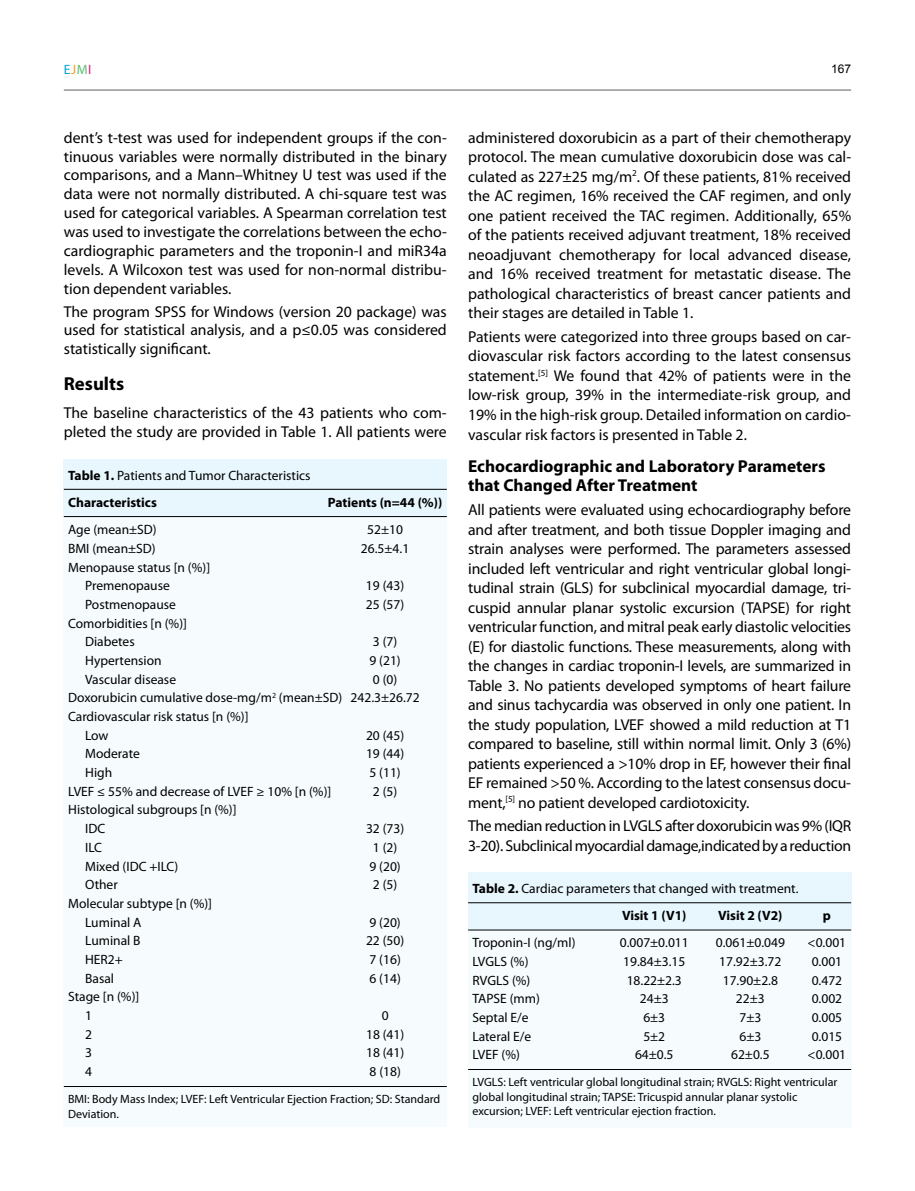
<style>
.page{position:relative;width:915px;height:1191px;background:#fff}
.page>*{position:absolute;margin:0;border:0;box-sizing:border-box;transform-origin:0 0}
.t1{font:700 18.75px "Myriad Pro";color:#000}
.t2{font:700 17.25px/19.5px "Myriad Pro";color:#000}
.t3{font:15.75px/19.5px "Myriad Pro";color:#000;text-align:justify}
.t4{font:15.75px/19.5px "Myriad Pro";letter-spacing:-.02em;color:#000}
.t5{font:13.5px/18.8px "Myriad Pro";color:#000}
.t6{font:700 13.5px "Myriad Pro";color:#000}
.t7{font:13.5px "Myriad Pro";color:#00a3d3}
.t8{font:12px/14.4px "Myriad Pro";color:#000}
.t9{font:12px "Arial";color:#000}
.s1{color:#f8991f}
.s2{color:#5ebd72}
.s3{color:#eb138b}
.s4{font-weight:700}
</style>
<div class="page">
<hr style="left:64px;top:89px;width:786px;height:2px;background:#939598">
<div style="left:64px;top:459px;width:382px;height:668px;background:#f6fbfe"></div>
<div style="left:64px;top:459px;width:382px;height:57px;background:#e8f6fd"></div>
<hr style="left:64px;top:489px;width:382px;height:1px;background:#000">
<hr style="left:64px;top:516px;width:382px;height:1px;background:#000">
<hr style="left:64px;top:1086px;width:382px;height:1px;background:#000">
<div style="left:468px;top:873px;width:382px;height:254px;background:#f6fbfe"></div>
<div style="left:468px;top:873px;width:382px;height:57px;background:#e8f6fd"></div>
<hr style="left:468px;top:902px;width:382px;height:1px;background:#000">
<hr style="left:468px;top:929px;width:382px;height:1px;background:#000">
<hr style="left:468px;top:1069px;width:382px;height:1px;background:#000">
<p class="t7" style="left:64px;top:61px;width:29px">E<span class="s1">J</span><span class="s2">M</span><span class="s3">I</span></p>
<p class="t9" style="left:830px;top:60px;width:22px">167</p>
<p class="t3" style="left:64px;top:128px;width:384px;line-height:18.9px">dent’s t-test was used for independent groups if the con&shy;tinuous variables were normally distributed in the binary comparisons, and a Mann–Whitney U test was used if the data were not normally distributed. A chi-square test was used for categorical variables. A Spearman correlation test was used to investigate the correlations between the echo&shy;cardiographic parameters and the troponin-I and miR34a levels. A Wilcoxon test was used for non-normal distribu&shy;tion dependent variables.</p>
<p class="t3" style="left:64px;top:302px;width:384px;line-height:18.9px">The program SPSS for Windows (version 20 package) was used for statistical analysis, and a p≤0.05 was considered statistically significant.</p>
<p class="t1" style="left:64px;top:371px;width:62px">Results</p>
<p class="t3" style="left:64px;top:402px;width:384px">The baseline characteristics of the 43 patients who com&shy;pleted the study are provided in Table 1. All patients were</p>
<p class="t5" style="left:68px;top:461px;width:244px;line-height:27.2px"><span class="s4">Table 1.</span> Patients and Tumor Characteristics<br><span class="s4">Characteristics</span></p>
<p class="t6" style="left:328px;top:493px;width:116px">Patients (n=44 (%))</p>
<p class="t5" style="left:68px;top:520px;width:90px">Age (mean±SD)</p>
<p class="t5" style="left:367px;top:520px;width:37px">52±10</p>
<p class="t5" style="left:68px;top:538px;width:89px">BMI (mean±SD)</p>
<p class="t5" style="left:361px;top:538px;width:50px">26.5±4.1</p>
<p class="t5" style="left:85px;top:557px;width:126px;text-indent:-17px">Menopause status [n (%)]<br>Premenopause</p>
<p class="t5" style="left:366px;top:576px;width:40px">19 (43)</p>
<p class="t5" style="left:85px;top:595px;width:92px">Postmenopause</p>
<p class="t5" style="left:366px;top:595px;width:40px">25 (57)</p>
<p class="t5" style="left:85px;top:613px;width:103px;text-indent:-17px">Comorbidities [n (%)]<br>Diabetes</p>
<p class="t5" style="left:373px;top:632px;width:26px">3 (7)</p>
<p class="t5" style="left:85px;top:651px;width:78px">Hypertension</p>
<p class="t5" style="left:369px;top:651px;width:33px">9 (21)</p>
<p class="t5" style="left:85px;top:669px;width:92px">Vascular disease</p>
<p class="t5" style="left:373px;top:669px;width:26px">0 (0)</p>
<p class="t5" style="left:68px;top:688px;width:353px">Doxorubicin cumulative dose-mg/m<sup>2</sup> (mean±SD) 242.3±26.72</p>
<p class="t5" style="left:68px;top:707px;width:182px">Cardiovascular risk status [n (%)]</p>
<p class="t5" style="left:85px;top:725px;width:25px">Low</p>
<p class="t5" style="left:366px;top:725px;width:40px">20 (45)</p>
<p class="t5" style="left:85px;top:744px;width:56px">Moderate</p>
<p class="t5" style="left:366px;top:744px;width:40px">19 (44)</p>
<p class="t5" style="left:85px;top:763px;width:29px">High</p>
<p class="t5" style="left:369px;top:763px;width:33px">5 (11)</p>
<p class="t5" style="left:68px;top:781px;width:265px">LVEF ≤ 55% and decrease of LVEF ≥ 10% [n (%)]</p>
<p class="t5" style="left:373px;top:781px;width:26px">2 (5)</p>
<p class="t5" style="left:85px;top:800px;width:153px;text-indent:-17px">Histological subgroups [n (%)]<br>IDC</p>
<p class="t5" style="left:366px;top:819px;width:40px">32 (73)</p>
<p class="t5" style="left:85px;top:837px;width:18px">ILC</p>
<p class="t5" style="left:373px;top:837px;width:26px">1 (2)</p>
<p class="t5" style="left:85px;top:856px;width:95px">Mixed (IDC +ILC)</p>
<p class="t5" style="left:369px;top:856px;width:33px">9 (20)</p>
<p class="t5" style="left:85px;top:875px;width:34px">Other</p>
<p class="t5" style="left:373px;top:875px;width:26px">2 (5)</p>
<p class="t5" style="left:85px;top:893px;width:128px;text-indent:-17px">Molecular subtype [n (%)]<br>Luminal A</p>
<p class="t5" style="left:369px;top:912px;width:33px">9 (20)</p>
<p class="t5" style="left:85px;top:931px;width:57px">Luminal B</p>
<p class="t5" style="left:366px;top:931px;width:40px">22 (50)</p>
<p class="t5" style="left:85px;top:950px;width:39px">HER2+</p>
<p class="t5" style="left:369px;top:950px;width:33px">7 (16)</p>
<p class="t5" style="left:85px;top:968px;width:30px">Basal</p>
<p class="t5" style="left:369px;top:968px;width:33px">6 (14)</p>
<p class="t5" style="left:85px;top:987px;width:56px;text-indent:-17px">Stage [n (%)]<br>1</p>
<p class="t5" style="left:381px;top:1006px;width:8px">0</p>
<p class="t5" style="left:85px;top:1024px;width:8px">2</p>
<p class="t5" style="left:366px;top:1024px;width:40px">18 (41)</p>
<p class="t5" style="left:85px;top:1043px;width:8px">3</p>
<p class="t5" style="left:366px;top:1043px;width:40px">18 (41)</p>
<p class="t5" style="left:85px;top:1062px;width:8px">4</p>
<p class="t5" style="left:369px;top:1062px;width:33px">8 (18)</p>
<p class="t8" style="left:68px;top:1091px;width:373px">BMI: Body Mass Index; LVEF: Left Ventricular Ejection Fraction; SD: Standard<br>Deviation.</p>
<p class="t3" style="left:468px;top:127px;width:384px">administered doxorubicin as a part of their chemotherapy protocol. The mean cumulative doxorubicin dose was cal&shy;culated as 227±25 mg/m<sup>2</sup>. Of these patients, 81% received the AC regimen, 16% received the CAF regimen, and only one patient received the TAC regimen. Additionally, 65% of the patients received adjuvant treatment, 18% received neoadjuvant chemotherapy for local advanced disease, and 16% received treatment for metastatic disease. The pathological characteristics of breast cancer patients and their stages are detailed in Table 1.</p>
<p class="t3" style="left:468px;top:327px;width:384px">Patients were categorized into three groups based on car&shy;diovascular risk factors according to the latest consensus statement.<sup>[5]</sup> We found that 42% of patients were in the low-risk group, 39% in the intermediate-risk group, and 19% in the high-risk group. Detailed information on cardio&shy;vascular risk factors is presented in Table 2.</p>
<p class="t2" style="left:468px;top:455px;width:359px">Echocardiographic and Laboratory Parameters that Changed After Treatment</p>
<p class="t3" style="left:468px;top:500px;width:384px">All patients were evaluated using echocardiography before and after treatment, and both tissue Doppler imaging and strain analyses were performed. The parameters assessed included left ventricular and right ventricular global longi&shy;tudinal strain (GLS) for subclinical myocardial damage, tri&shy;cuspid annular planar systolic excursion (TAPSE) for right ventricular function, and mitral peak early diastolic velocities (E) for diastolic functions. These measurements, along with the changes in cardiac troponin-I levels, are summarized in Table 3. No patients developed symptoms of heart failure and sinus tachycardia was observed in only one patient. In the study population, LVEF showed a mild reduction at T1 compared to baseline, still within normal limit. Only 3 (6%) patients experienced a &gt;10% drop in EF, however their final EF remained &gt;50 %. According to the latest consensus docu&shy;ment,<sup>[5]</sup> no patient developed cardiotoxicity.</p>
<p class="t4" style="left:468px;top:816px;width:384px">The median reduction in LVGLS after doxorubicin was 9% (IQR<br>3-20). Subclinical myocardial damage,indicated by a reduction</p>
<p class="t5" style="left:622px;top:874px;width:178px;line-height:27.2px;text-indent:-150px"><span class="s4">Table 2.</span> Cardiac parameters that changed with treatment.<br><span class="s4">Visit 1 (V1)</span></p>
<p class="t6" style="left:718px;top:906px;width:66px">Visit 2 (V2)</p>
<p class="t6" style="left:822px;top:906px;width:10px">p</p>
<p class="t5" style="left:472px;top:933px;width:105px">Troponin-I (ng/ml)</p>
<p class="t5" style="left:619px;top:933px;width:71px">0.007±0.011</p>
<p class="t5" style="left:715px;top:933px;width:71px">0.061±0.049</p>
<p class="t5" style="left:807px;top:933px;width:40px">&lt;0.001</p>
<p class="t5" style="left:472px;top:951px;width:58px">LVGLS (%)</p>
<p class="t5" style="left:623px;top:951px;width:64px">19.84±3.15</p>
<p class="t5" style="left:719px;top:951px;width:64px">17.92±3.72</p>
<p class="t5" style="left:811px;top:951px;width:32px">0.001</p>
<p class="t5" style="left:472px;top:970px;width:59px">RVGLS (%)</p>
<p class="t5" style="left:626px;top:970px;width:57px">18.22±2.3</p>
<p class="t5" style="left:722px;top:970px;width:57px">17.90±2.8</p>
<p class="t5" style="left:811px;top:970px;width:32px">0.472</p>
<p class="t5" style="left:472px;top:989px;width:69px">TAPSE (mm)</p>
<p class="t5" style="left:639px;top:989px;width:30px">24±3</p>
<p class="t5" style="left:735px;top:989px;width:30px">22±3</p>
<p class="t5" style="left:811px;top:989px;width:32px">0.002</p>
<p class="t5" style="left:472px;top:1007px;width:58px">Septal E/e</p>
<p class="t5" style="left:643px;top:1007px;width:23px">6±3</p>
<p class="t5" style="left:739px;top:1007px;width:23px">7±3</p>
<p class="t5" style="left:811px;top:1007px;width:32px">0.005</p>
<p class="t5" style="left:472px;top:1026px;width:60px">Lateral E/e</p>
<p class="t5" style="left:643px;top:1026px;width:23px">5±2</p>
<p class="t5" style="left:739px;top:1026px;width:23px">6±3</p>
<p class="t5" style="left:811px;top:1026px;width:32px">0.015</p>
<p class="t5" style="left:472px;top:1045px;width:49px">LVEF (%)</p>
<p class="t5" style="left:634px;top:1045px;width:40px">64±0.5</p>
<p class="t5" style="left:730px;top:1045px;width:40px">62±0.5</p>
<p class="t5" style="left:807px;top:1045px;width:40px">&lt;0.001</p>
<p class="t8" style="left:472px;top:1075px;width:366px">LVGLS: Left ventricular global longitudinal strain; RVGLS: Right ventricular global longitudinal strain; TAPSE: Tricuspid annular planar systolic excursion; LVEF: Left ventricular ejection fraction.</p>
</div>
